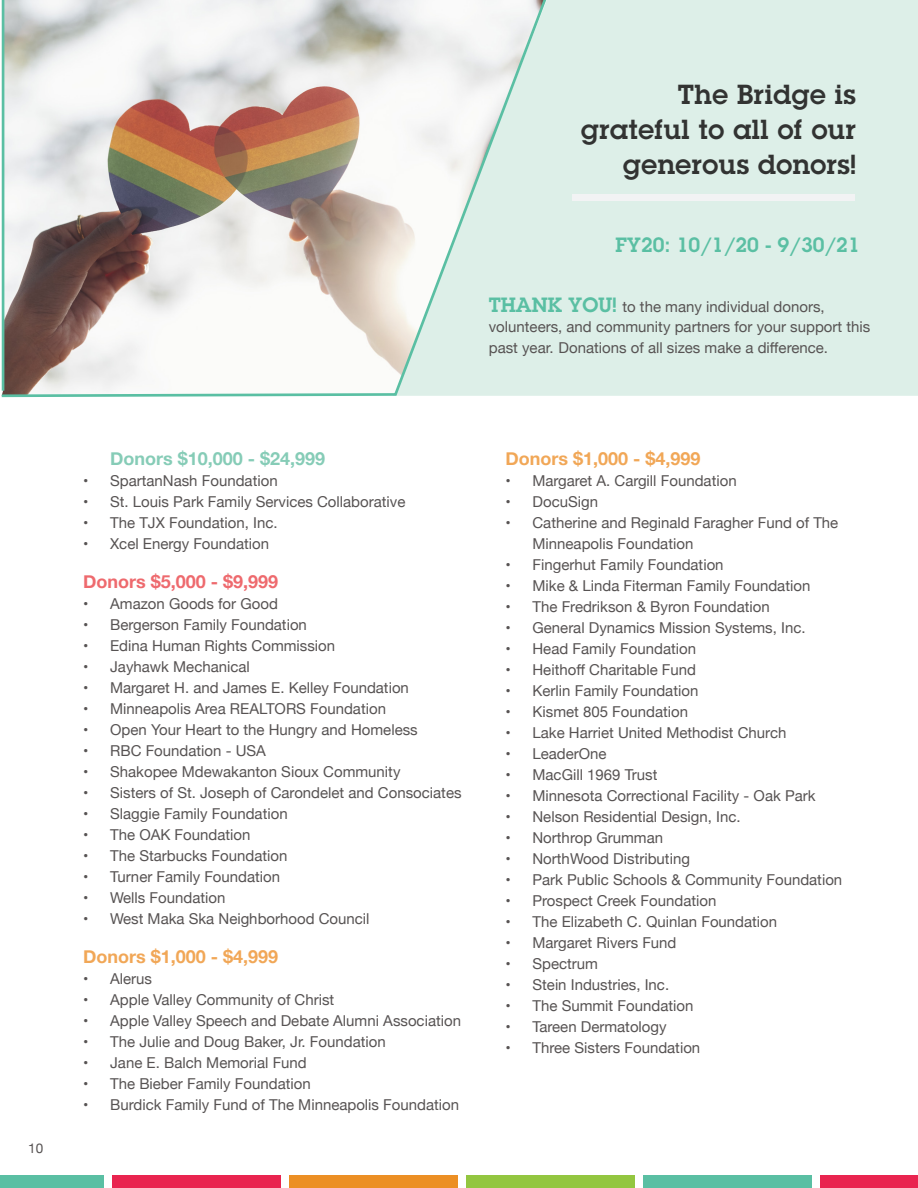
<style>
.page{position:relative;width:918px;height:1188px;background:#fff}
.page>*{position:absolute;margin:0;border:0;box-sizing:border-box;transform-origin:0 0}
.t1{font:600 27px/35.2px "Lubalin Graph Std";letter-spacing:.02em;color:#323332;text-align:right}
.h3{font:600 20.25px "Lubalin Graph Std";color:#5abfa3}
.p_-_form{font:700 18px "Helvetica Neue";color:#f1a757}
.t2{font:700 18px "Helvetica Neue";color:#86ccb7}
.p_-_form-2{font:700 18px "Helvetica Neue";color:#ee6a6e}
.p_-_form-3{font:15px/21px "Helvetica Neue";color:#575353}
.t3{font:13.5px "Helvetica Neue";color:#575353}
.s1{font-family:"Lubalin Graph Std";font-weight:600;font-size:20.25px;color:#5abfa3}
</style>
<div class="page">
<div style="left:112px;top:1175px;width:169px;height:13px;background:#e9244f"></div>
<div style="left:0;top:1175px;width:104px;height:13px;background:#5abfa3"></div>
<div style="left:289px;top:1175px;width:169px;height:13px;background:#ec8f24"></div>
<div style="left:467px;top:1175px;width:168px;height:13px;background:#93c640"></div>
<div style="left:644px;top:1175px;width:168px;height:13px;background:#5abfa3"></div>
<div style="left:821px;top:1175px;width:97px;height:13px;background:#e9244f"></div>
<div style="left:550px;top:0;width:365px;height:396px;background:#ddefe8"></div>
<div style="left:572px;top:194px;width:283px;height:7px;background:#f2f3f4"></div>
<svg style="left:1px;top:0;width:549px;height:398px"></svg>
<svg style="left:915px;top:0;width:3px;height:396px"></svg>
<p class="t3" style="left:28px;top:1139px;width:17px">10</p>
<p class="t1" style="left:581px;top:76px;width:276px">The Bridge is grateful to all of our generous donors!</p>
<p class="h3" style="left:616px;top:232px;width:246px">FY20: 10/1/20 - 9/30/21</p>
<p class="p_-_form-3" style="left:489px;top:297px;width:383px;line-height:20.2px"><span class="s1">THANK YOU!</span> to the many individual donors, volunteers, and community partners for your support this</p>
<p class="p_-_form-3" style="left:489px;top:338px;width:341px">past year. Donations of all sizes make a difference.</p>
<p class="t2" style="left:110px;top:444px;width:217px">Donors $10,000 - $24,999</p>
<p class="p_-_form-3" style="left:83px;top:471px;width:196px">• SpartanNash Foundation</p>
<p class="p_-_form-3" style="left:83px;top:492px;width:324px">• St. Louis Park Family Services Collaborative</p>
<p class="p_-_form-3" style="left:83px;top:513px;width:196px">• The TJX Foundation, Inc.</p>
<p class="p_-_form-3" style="left:83px;top:534px;width:188px">• Xcel Energy Foundation</p>
<p class="p_-_form-2" style="left:83px;top:567px;width:197px">Donors $5,000 - $9,999</p>
<p class="p_-_form-3" style="left:83px;top:594px;width:196px">• Amazon Goods for Good</p>
<p class="p_-_form-3" style="left:83px;top:615px;width:225px">• Bergerson Family Foundation</p>
<p class="p_-_form-3" style="left:83px;top:636px;width:254px">• Edina Human Rights Commission</p>
<p class="p_-_form-3" style="left:83px;top:657px;width:168px">• Jayhawk Mechanical</p>
<p class="p_-_form-3" style="left:83px;top:678px;width:327px">• Margaret H. and James E. Kelley Foundation</p>
<p class="p_-_form-3" style="left:83px;top:699px;width:304px">• Minneapolis Area REALTORS Foundation</p>
<p class="p_-_form-3" style="left:83px;top:720px;width:336px">• Open Your Heart to the Hungry and Homeless</p>
<p class="p_-_form-3" style="left:83px;top:741px;width:184px">• RBC Foundation - USA</p>
<p class="p_-_form-3" style="left:83px;top:762px;width:319px">• Shakopee Mdewakanton Sioux Community</p>
<p class="p_-_form-3" style="left:83px;top:783px;width:380px">• Sisters of St. Joseph of Carondelet and Consociates</p>
<p class="p_-_form-3" style="left:83px;top:804px;width:206px">• Slaggie Family Foundation</p>
<p class="p_-_form-3" style="left:83px;top:825px;width:169px">• The OAK Foundation</p>
<p class="p_-_form-3" style="left:83px;top:846px;width:206px">• The Starbucks Foundation</p>
<p class="p_-_form-3" style="left:83px;top:867px;width:199px">• Turner Family Foundation</p>
<p class="p_-_form-3" style="left:83px;top:888px;width:144px">• Wells Foundation</p>
<p class="p_-_form-3" style="left:83px;top:909px;width:288px">• West Maka Ska Neighborhood Council</p>
<p class="p_-_form" style="left:83px;top:942px;width:197px">Donors $1,000 - $4,999</p>
<p class="p_-_form-3" style="left:83px;top:969px;width:70px">• Alerus</p>
<p class="p_-_form-3" style="left:83px;top:990px;width:253px">• Apple Valley Community of Christ</p>
<p class="p_-_form-3" style="left:83px;top:1011px;width:379px">• Apple Valley Speech and Debate Alumni Association</p>
<p class="p_-_form-3" style="left:83px;top:1032px;width:304px">• The Julie and Doug Baker, Jr. Foundation</p>
<p class="p_-_form-3" style="left:83px;top:1053px;width:225px">• Jane E. Balch Memorial Fund</p>
<p class="p_-_form-3" style="left:83px;top:1074px;width:229px">• The Bieber Family Foundation</p>
<p class="p_-_form-3" style="left:83px;top:1095px;width:377px">• Burdick Family Fund of The Minneapolis Foundation</p>
<p class="p_-_form" style="left:506px;top:444px;width:197px">Donors $1,000 - $4,999</p>
<p class="p_-_form-3" style="left:506px;top:471px;width:233px">• Margaret A. Cargill Foundation</p>
<p class="p_-_form-3" style="left:506px;top:492px;width:94px">• DocuSign</p>
<p class="p_-_form-3" style="left:532px;top:513px;width:307px;text-indent:-27px">• Catherine and Reginald Faragher Fund of The<br>Minneapolis Foundation</p>
<p class="p_-_form-3" style="left:506px;top:555px;width:220px">• Fingerhut Family Foundation</p>
<p class="p_-_form-3" style="left:506px;top:576px;width:306px">• Mike &amp; Linda Fiterman Family Foundation</p>
<p class="p_-_form-3" style="left:506px;top:597px;width:266px">• The Fredrikson &amp; Byron Foundation</p>
<p class="p_-_form-3" style="left:506px;top:618px;width:302px">• General Dynamics Mission Systems, Inc.</p>
<p class="p_-_form-3" style="left:506px;top:639px;width:192px">• Head Family Foundation</p>
<p class="p_-_form-3" style="left:506px;top:660px;width:192px">• Heithoff Charitable Fund</p>
<p class="p_-_form-3" style="left:506px;top:681px;width:194px">• Kerlin Family Foundation</p>
<p class="p_-_form-3" style="left:506px;top:702px;width:184px">• Kismet 805 Foundation</p>
<p class="p_-_form-3" style="left:506px;top:723px;width:282px">• Lake Harriet United Methodist Church</p>
<p class="p_-_form-3" style="left:506px;top:744px;width:103px">• LeaderOne</p>
<p class="p_-_form-3" style="left:506px;top:765px;width:154px">• MacGill 1969 Trust</p>
<p class="p_-_form-3" style="left:506px;top:786px;width:312px">• Minnesota Correctional Facility - Oak Park</p>
<p class="p_-_form-3" style="left:506px;top:807px;width:237px">• Nelson Residential Design, Inc.</p>
<p class="p_-_form-3" style="left:506px;top:828px;width:159px">• Northrop Grumman</p>
<p class="p_-_form-3" style="left:506px;top:849px;width:186px">• NorthWood Distributing</p>
<p class="p_-_form-3" style="left:506px;top:870px;width:338px">• Park Public Schools &amp; Community Foundation</p>
<p class="p_-_form-3" style="left:506px;top:891px;width:212px">• Prospect Creek Foundation</p>
<p class="p_-_form-3" style="left:506px;top:912px;width:273px">• The Elizabeth C. Quinlan Foundation</p>
<p class="p_-_form-3" style="left:506px;top:933px;width:173px">• Margaret Rivers Fund</p>
<p class="p_-_form-3" style="left:506px;top:954px;width:94px">• Spectrum</p>
<p class="p_-_form-3" style="left:506px;top:975px;width:165px">• Stein Industries, Inc.</p>
<p class="p_-_form-3" style="left:506px;top:996px;width:189px">• The Summit Foundation</p>
<p class="p_-_form-3" style="left:506px;top:1017px;width:163px">• Tareen Dermatology</p>
<p class="p_-_form-3" style="left:506px;top:1038px;width:196px">• Three Sisters Foundation</p>
</div>
